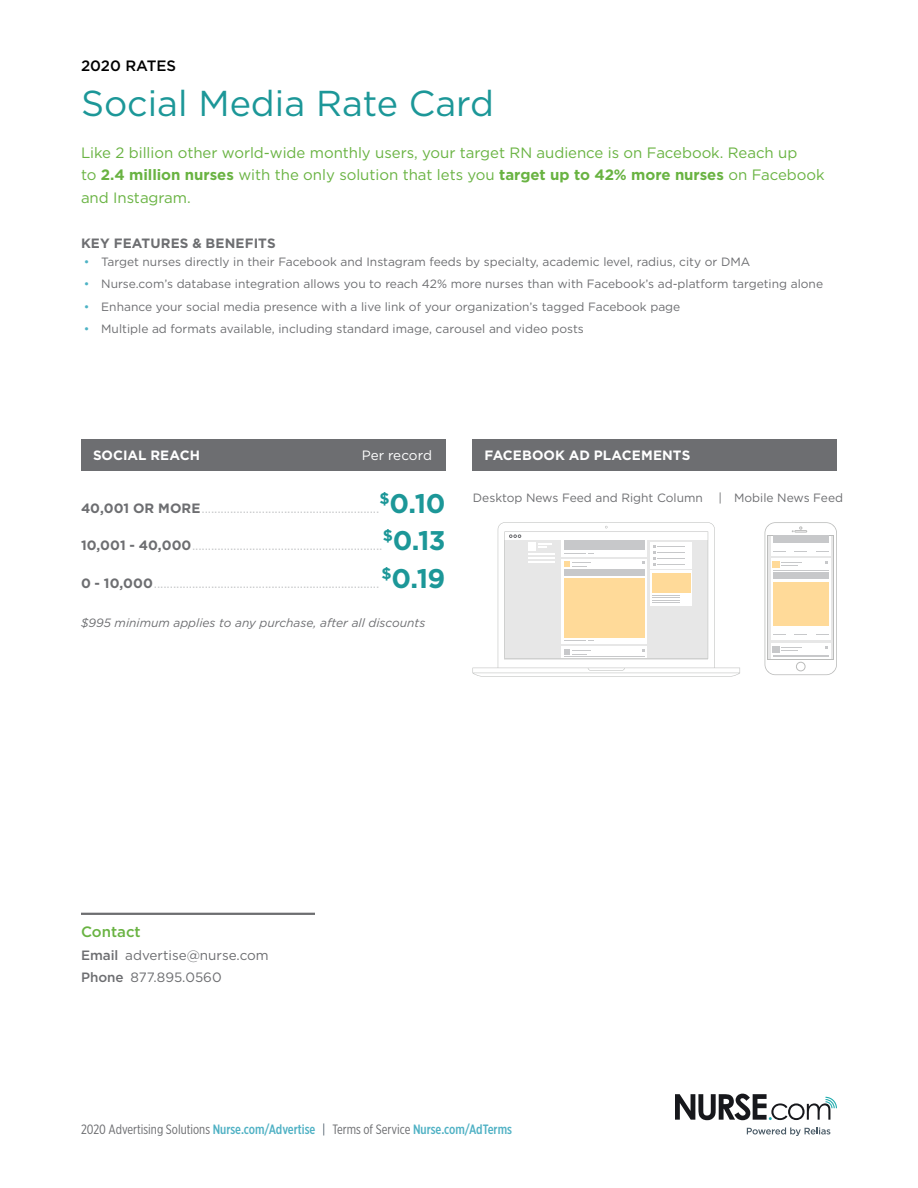
<style>
.page{position:relative;width:918px;height:1188px;background:#fff}
.page>*{position:absolute;margin:0;border:0;box-sizing:border-box;transform-origin:0 0}
.t1{font:36px "Gotham";color:#1c9798}
.t2{font:700 27px "Gotham";color:#1c9798}
.t3{font:15px/22.5px "Gotham";letter-spacing:-.005em;color:#69b342}
.t4{font:500 15px "Gotham";color:#000}
.t5{font:500 15px "Gotham";color:#69b342}
.t6{font:13.5px "Gotham";color:#c7c8ca}
.t7{font:13.5px "Gotham X Narrow";color:#6d6e71}
.t8{font:13.5px/22.5px "Gotham";color:#6d6e71}
.t9{font:700 13.5px "Gotham";letter-spacing:.005em;color:#fff}
.t10{font:700 13.5px "Gotham";letter-spacing:.01em;color:#6d6e71}
.t11{font:13.5px "Gotham";letter-spacing:-.005em;color:#fff}
.t12{font:12px "Gotham";color:#6d6e71}
.t13{font:italic 12px "Gotham";color:#6d6e71}
.s1{font-weight:700}
.s2{color:#4eb3c5}
.s3{font-weight:700;color:#6d6e71}
.s4{font-weight:500}
.s5{font-weight:500;color:#4fb1c4}
.s6{color:#485865}
</style>
<div class="page">
<svg style="left:675px;top:1094px;width:162px;height:26px"></svg>
<svg style="left:747px;top:1127px;width:83px;height:9px"></svg>
<hr style="left:81px;top:913px;width:234px;height:2px;background:#6d6e71">
<div style="left:81px;top:439px;width:365px;height:31px;background:#6d6e71"></div>
<div style="left:472px;top:439px;width:365px;height:31px;background:#6d6e71"></div>
<svg style="left:765px;top:522px;width:72px;height:153px"></svg>
<div style="left:765px;top:523px;width:71px;height:151px;background:#fff;border-radius:10px"></div>
<div style="left:768px;top:535px;width:66px;height:125px;background:#bbbcbb"></div>
<div style="left:768px;top:536px;width:65px;height:123px;background:linear-gradient(to bottom,#f3f3f3,#f2f2f2)"></div>
<div style="left:771px;top:558px;width:59px;height:81px;background:#fff"></div>
<div style="left:771px;top:536px;width:59px;height:20px;background:#fff"></div>
<div style="left:771px;top:643px;width:59px;height:16px;background:#fff"></div>
<div style="left:773px;top:582px;width:56px;height:44px;background:#ffda99"></div>
<hr style="left:773px;top:571px;width:56px;height:1px;background:#c7c8ca">
<hr style="left:773px;top:572px;width:56px;height:1px;background:#c7c8ca">
<hr style="left:773px;top:573px;width:56px;height:1px;background:#c7c8ca">
<hr style="left:773px;top:574px;width:56px;height:1px;background:#c7c8ca">
<hr style="left:773px;top:575px;width:56px;height:1px;background:#c7c8ca">
<hr style="left:773px;top:576px;width:56px;height:1px;background:#c7c8ca">
<hr style="left:773px;top:577px;width:56px;height:1px;background:#c7c8ca">
<hr style="left:773px;top:578px;width:56px;height:1px;background:#c7c8ca">
<svg style="left:816px;top:634px;width:13px;height:1px"></svg>
<div style="left:773px;top:536px;width:56px;height:7px;background:#c7c8ca"></div>
<svg style="left:816px;top:551px;width:13px;height:1px"></svg>
<hr style="left:773px;top:656px;width:56px;height:1px;background:#c7c8ca">
<hr style="left:773px;top:657px;width:56px;height:1px;background:#c7c8ca">
<svg style="left:773px;top:527px;width:34px;height:144px"></svg>
<svg style="left:473px;top:522px;width:267px;height:155px"></svg>
<p class="t4" style="left:81px;top:56px;width:97px">2020 RATES</p>
<h1 class="t1" style="left:81px;top:80px;width:414px">Social Media Rate Card</h1>
<p class="t3" style="left:81px;top:141px;width:745px">Like 2 billion other world-wide monthly users, your target RN audience is on Facebook. Reach up<br>to <span class="s1">2.4 million nurses</span> with the only solution that lets you <span class="s1">target up to 42% more nurses</span> on Facebook and Instagram.</p>
<p class="t10" style="left:81px;top:235px;width:196px">KEY FEATURES &amp; BENEFITS</p>
<p class="t12" style="left:84px;top:254px;width:668px"><span class="s2">•</span> Target nurses directly in their Facebook and Instagram feeds by specialty, academic level, radius, city or DMA</p>
<p class="t12" style="left:84px;top:276px;width:741px"><span class="s2">•</span> Nurse.com’s database integration allows you to reach 42% more nurses than with Facebook’s ad-platform targeting alone</p>
<p class="t12" style="left:84px;top:299px;width:598px"><span class="s2">•</span> Enhance your social media presence with a live link of your organization’s tagged Facebook page</p>
<p class="t12" style="left:84px;top:321px;width:501px"><span class="s2">•</span> Multiple ad formats available, including standard image, carousel and video posts</p>
<p class="t9" style="left:93px;top:447px;width:109px">SOCIAL REACH</p>
<p class="t11" style="left:362px;top:446px;width:72px">Per record</p>
<p class="t9" style="left:484px;top:447px;width:207px">FACEBOOK AD PLACEMENTS</p>
<p class="t6" style="left:81px;top:499px;width:300px"><span class="s3">40,001 OR MORE</span>........................................................</p>
<h2 class="t2" style="left:380px;top:487px;width:67px"><sup>$</sup>0.10</h2>
<p class="t6" style="left:81px;top:537px;width:303px"><span class="s3">10,001 - 40,000</span>............................................................</p>
<h2 class="t2" style="left:383px;top:525px;width:64px"><sup>$</sup>0.13</h2>
<p class="t6" style="left:81px;top:574px;width:300px"><span class="s3">0 - 10,000</span>.......................................................................</p>
<h2 class="t2" style="left:382px;top:562px;width:65px"><sup>$</sup>0.19</h2>
<p class="t13" style="left:81px;top:615px;width:346px">$995 minimum applies to any purchase, after all discounts</p>
<p class="t12" style="left:473px;top:490px;width:232px">Desktop News Feed and Right Column</p>
<p class="t12" style="left:719px;top:490px;width:126px">| Mobile News Feed</p>
<p class="t5" style="left:81px;top:922px;width:61px">Contact</p>
<p class="t8" style="left:81px;top:944px;width:189px"><span class="s4">Email</span> advertise@nurse.com<br><span class="s4">Phone</span> 877.895.0560</p>
<p class="t7" style="left:81px;top:1121px;width:432px">2020 Advertising Solutions <span class="s5">Nurse.com/Advertise</span> <span class="s6">|</span> Terms of Service <span class="s5">Nurse.com/AdTerms</span></p>
</div>
